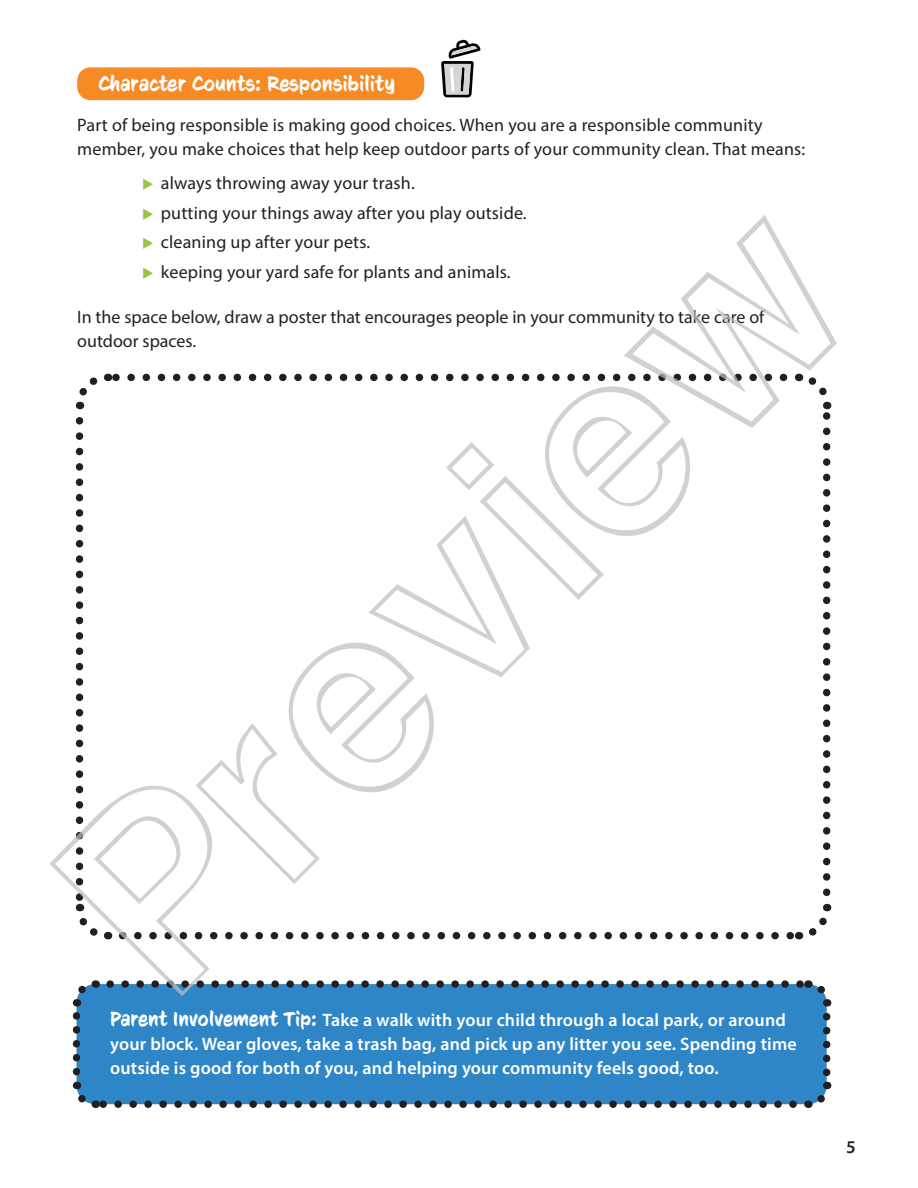
<style>
.page{position:relative;width:918px;height:1188px;background:#fff}
.page>*{position:absolute;margin:0;border:0;box-sizing:border-box;transform-origin:0 0}
.t1{font:256.8px "Aa Sans Outline";color:rgb(191 191 191/.71)}
.t2{font:21px "CC Sign Language";letter-spacing:.02em;color:#fff}
.t3{font:18px/24px "Myriad Pro";letter-spacing:.01em;color:#231f20}
.t4{font:600 18px/24px "Myriad Pro";letter-spacing:.01em;color:#fff}
.t5{font:600 18px "Myriad Pro";color:#231f20}
.s1{color:#93c842}
.s2{font-family:"CC Sign Language";font-weight:400;font-size:20.25px}
</style>
<div class="page">
<div style="left:77px;top:67px;width:347px;height:33px;background:#f68a25;border-radius:13px"></div>
<div style="left:77px;top:984px;width:750px;height:120px;background:#2e86c7;border-radius:19px"></div>
<svg style="left:110px;top:980px;width:691px;height:8px"></svg>
<svg style="left:103px;top:1100px;width:690px;height:8px"></svg>
<svg style="left:72px;top:980px;width:26px;height:92px"></svg>
<svg style="left:808px;top:980px;width:24px;height:27px"></svg>
<svg style="left:805px;top:1017px;width:27px;height:91px"></svg>
<svg style="left:72px;top:1082px;width:24px;height:26px"></svg>
<svg style="left:123px;top:932px;width:668px;height:7px"></svg>
<svg style="left:115px;top:374px;width:669px;height:7px"></svg>
<svg style="left:75px;top:421px;width:35px;height:519px"></svg>
<svg style="left:799px;top:904px;width:33px;height:36px"></svg>
<svg style="left:797px;top:373px;width:35px;height:519px"></svg>
<svg style="left:75px;top:373px;width:34px;height:36px"></svg>
<svg style="left:441px;top:39px;width:40px;height:58px"></svg>
<p class="t2" style="left:98px;top:72px;width:298px">Character Counts: Responsibility</p>
<p class="t3" style="left:77px;top:112px;width:730px">Part of being responsible is making good choices. When you are a responsible community member, you make choices that help keep outdoor parts of your community clean. That means:</p>
<p class="t3" style="left:142px;top:171px;width:274px"><span class="s1">◆</span> always throwing away your trash.</p>
<p class="t3" style="left:142px;top:201px;width:386px"><span class="s1">◆</span> putting your things away after you play outside.</p>
<p class="t3" style="left:142px;top:230px;width:230px"><span class="s1">◆</span> cleaning up after your pets.</p>
<p class="t3" style="left:142px;top:259px;width:370px"><span class="s1">◆</span> keeping your yard safe for plants and animals.</p>
<p class="t3" style="left:77px;top:305px;width:689px">In the space below, draw a poster that encourages people in your community to take care of outdoor spaces.</p>
<h1 class="t1" style="left:6px;top:833px;width:980px;rotate:-45deg">Preview</h1>
<p class="t4" style="left:110px;top:1008px;width:688px"><span class="s2">Parent Involvement Tip:</span> Take a walk with your child through a local park, or around your block. Wear gloves, take a trash bag, and pick up any litter you see. Spending time outside is good for both of you, and helping your community feels good, too.</p>
<p class="t5" style="left:846px;top:1135px;width:11px">5</p>
</div>
